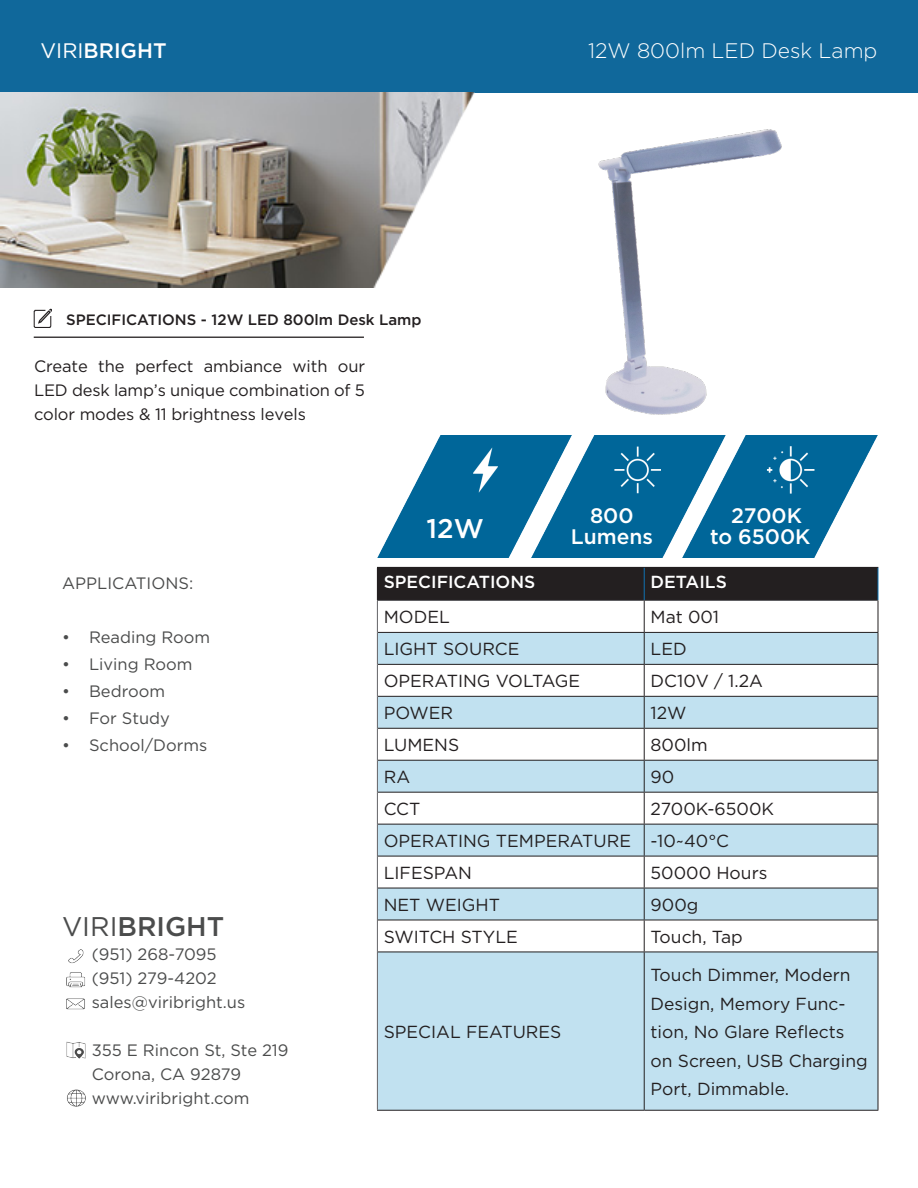
<style>
.page{position:relative;width:918px;height:1188px;background:#fff}
.page>*{position:absolute;margin:0;border:0;box-sizing:border-box;transform-origin:0 0}
.t1{font:500 27px "Gotham";color:#4b4c4c}
.SPECS_TEXT{font:500 27px "Gotham";color:#fff}
.SPECS_TEXT-2{font:500 21px "Gotham";color:#fff}
.SPECS_TEXT-3{font:300 21px "Gotham";color:#fff}
.SPECS_TEXT-4{font:17.4px/28.5px "Gotham";color:#231f20}
.SPECS_TEXT-5{font:500 17.4px "Gotham";color:#fff}
.SPECS_TEXT-6{font:16.5px/24px "Gotham";color:#4b4c4c}
.t2{font:16.5px/24px "Gotham";letter-spacing:-.01em;color:#231f20;text-align:justify}
.t3{font:500 15px "Gotham";color:#231f20}
.s1{font-weight:400}
</style>
<div class="page">
<div style="left:0;top:0;width:918px;height:93px;background:#10689b"></div>
<img style="left:66px;top:949px;width:19px;height:158px">
<img style="left:34px;top:308px;width:18px;height:20px">
<hr style="left:34px;top:337px;width:330px;height:1px;background:#231f20">
<img style="left:571px;top:435px;width:112px;height:123px">
<img style="left:683px;top:435px;width:194px;height:123px">
<img style="left:377px;top:435px;width:194px;height:123px">
<div style="left:377px;top:567px;width:267px;height:33px;background:#231f20"></div>
<div style="left:644px;top:567px;width:234px;height:33px;background:#231f20"></div>
<svg style="left:378px;top:633px;width:500px;height:477px;fill:#c1e1f0"></svg>
<hr style="left:378px;top:632px;width:266px;height:1px;background:#231f20">
<hr style="left:644px;top:632px;width:234px;height:1px;background:#231f20">
<hr style="left:378px;top:664px;width:266px;height:1px;background:#231f20">
<hr style="left:644px;top:664px;width:234px;height:1px;background:#231f20">
<hr style="left:378px;top:696px;width:266px;height:1px;background:#231f20">
<hr style="left:644px;top:696px;width:234px;height:1px;background:#231f20">
<hr style="left:378px;top:728px;width:266px;height:1px;background:#231f20">
<hr style="left:644px;top:728px;width:234px;height:1px;background:#231f20">
<hr style="left:378px;top:760px;width:266px;height:1px;background:#231f20">
<hr style="left:644px;top:760px;width:234px;height:1px;background:#231f20">
<hr style="left:378px;top:792px;width:266px;height:1px;background:#231f20">
<hr style="left:644px;top:792px;width:234px;height:1px;background:#231f20">
<hr style="left:378px;top:824px;width:266px;height:1px;background:#231f20">
<hr style="left:644px;top:824px;width:234px;height:1px;background:#231f20">
<hr style="left:378px;top:856px;width:266px;height:1px;background:#231f20">
<hr style="left:644px;top:856px;width:234px;height:1px;background:#231f20">
<hr style="left:378px;top:888px;width:266px;height:1px;background:#231f20">
<hr style="left:644px;top:888px;width:234px;height:1px;background:#231f20">
<hr style="left:378px;top:920px;width:266px;height:1px;background:#231f20">
<hr style="left:644px;top:920px;width:234px;height:1px;background:#231f20">
<hr style="left:378px;top:952px;width:266px;height:1px;background:#231f20">
<hr style="left:644px;top:952px;width:234px;height:1px;background:#231f20">
<hr style="left:377px;top:1110px;width:267px;height:1px;background:#231f20">
<hr style="left:644px;top:1110px;width:234px;height:1px;background:#231f20">
<hr style="left:644px;top:601px;width:1px;height:31px;background:#231f20">
<hr style="left:644px;top:633px;width:1px;height:31px;background:#231f20">
<hr style="left:644px;top:665px;width:1px;height:31px;background:#231f20">
<hr style="left:644px;top:697px;width:1px;height:31px;background:#231f20">
<hr style="left:644px;top:729px;width:1px;height:31px;background:#231f20">
<hr style="left:644px;top:761px;width:1px;height:31px;background:#231f20">
<hr style="left:644px;top:793px;width:1px;height:31px;background:#231f20">
<hr style="left:644px;top:825px;width:1px;height:31px;background:#231f20">
<hr style="left:644px;top:856px;width:1px;height:32px;background:#231f20">
<hr style="left:644px;top:888px;width:1px;height:32px;background:#231f20">
<hr style="left:644px;top:920px;width:1px;height:32px;background:#231f20">
<hr style="left:644px;top:952px;width:1px;height:158px;background:#231f20">
<hr style="left:644px;top:568px;width:1px;height:32px;background:#1073b2">
<hr style="left:878px;top:568px;width:1px;height:32px;background:#1073b2">
<hr style="left:878px;top:601px;width:1px;height:31px;background:#231f20">
<hr style="left:878px;top:633px;width:1px;height:31px;background:#231f20">
<hr style="left:878px;top:665px;width:1px;height:31px;background:#231f20">
<hr style="left:878px;top:697px;width:1px;height:31px;background:#231f20">
<hr style="left:878px;top:729px;width:1px;height:31px;background:#231f20">
<hr style="left:878px;top:761px;width:1px;height:31px;background:#231f20">
<hr style="left:878px;top:793px;width:1px;height:31px;background:#231f20">
<hr style="left:878px;top:825px;width:1px;height:31px;background:#231f20">
<hr style="left:878px;top:856px;width:1px;height:32px;background:#231f20">
<hr style="left:878px;top:888px;width:1px;height:32px;background:#231f20">
<hr style="left:878px;top:920px;width:1px;height:32px;background:#231f20">
<hr style="left:878px;top:952px;width:1px;height:158px;background:#231f20">
<hr style="left:377px;top:600px;width:267px;height:1px;background:#636366">
<hr style="left:377px;top:601px;width:1px;height:31px;background:#636366">
<hr style="left:644px;top:600px;width:234px;height:1px;background:#636366">
<hr style="left:377px;top:632px;width:1px;height:32px;background:#636366">
<hr style="left:377px;top:664px;width:1px;height:32px;background:#636366">
<hr style="left:377px;top:696px;width:1px;height:32px;background:#636366">
<hr style="left:377px;top:728px;width:1px;height:32px;background:#636366">
<hr style="left:377px;top:760px;width:1px;height:32px;background:#636366">
<hr style="left:377px;top:792px;width:1px;height:32px;background:#636366">
<hr style="left:377px;top:824px;width:1px;height:32px;background:#636366">
<hr style="left:377px;top:856px;width:1px;height:32px;background:#636366">
<hr style="left:377px;top:888px;width:1px;height:32px;background:#636366">
<hr style="left:377px;top:920px;width:1px;height:32px;background:#636366">
<hr style="left:377px;top:952px;width:1px;height:158px;background:#636366">
<img style="left:0;top:93px;width:475px;height:195px">
<img style="left:598px;top:129px;width:184px;height:286px">
<p class="SPECS_TEXT-2" style="left:40px;top:36px;width:128px"><span class="s1">VIRI</span>BRIGHT</p>
<p class="t3" style="left:66px;top:310px;width:357px">SPECIFICATIONS - 12W LED 800lm Desk Lamp</p>
<p class="t2" style="left:34px;top:354px;width:333px">Create the perfect ambiance with our LED desk lamp’s unique combination of 5 color modes &amp; 11 brightness levels</p>
<p class="SPECS_TEXT-3" style="left:588px;top:37px;width:291px">12W 800lm LED Desk Lamp</p>
<p class="SPECS_TEXT-6" style="left:62px;top:571px;width:133px">APPLICATIONS:</p>
<p class="SPECS_TEXT-6" style="left:62px;top:625px;width:150px">• Reading Room</p>
<p class="SPECS_TEXT-6" style="left:62px;top:652px;width:132px">• Living Room</p>
<p class="SPECS_TEXT-6" style="left:62px;top:679px;width:104px">• Bedroom</p>
<p class="SPECS_TEXT-6" style="left:62px;top:706px;width:109px">• For Study</p>
<p class="SPECS_TEXT-6" style="left:62px;top:733px;width:147px">• School/Dorms</p>
<h1 class="t1" style="left:62px;top:909px;width:164px"><span class="s1">VIRI</span>BRIGHT</h1>
<p class="SPECS_TEXT-6" style="left:92px;top:942px;width:155px">(951) 268-7095 (951) 279-4202 sales@viribright.us</p>
<p class="SPECS_TEXT-6" style="left:92px;top:1038px;width:198px">355 E Rincon St, Ste 219<br>Corona, CA 92879 www.viribright.com</p>
<p class="SPECS_TEXT-2" style="left:590px;top:502px;width:45px">800</p>
<p class="SPECS_TEXT-2" style="left:571px;top:523px;width:84px">Lumens</p>
<p class="SPECS_TEXT-2" style="left:731px;top:502px;width:72px">2700K</p>
<p class="SPECS_TEXT" style="left:426px;top:511px;width:59px">12W</p>
<p class="SPECS_TEXT-2" style="left:710px;top:523px;width:102px">to 6500K</p>
<p class="SPECS_TEXT-5" style="left:384px;top:570px;width:153px">SPECIFICATIONS</p>
<p class="SPECS_TEXT-5" style="left:651px;top:570px;width:78px">DETAILS</p>
<p class="SPECS_TEXT-4" style="left:384px;top:603px;width:68px">MODEL</p>
<p class="SPECS_TEXT-4" style="left:651px;top:603px;width:70px">Mat 001</p>
<p class="SPECS_TEXT-4" style="left:384px;top:635px;width:137px">LIGHT SOURCE</p>
<p class="SPECS_TEXT-4" style="left:651px;top:635px;width:38px">LED</p>
<p class="SPECS_TEXT-4" style="left:384px;top:667px;width:198px">OPERATING VOLTAGE</p>
<p class="SPECS_TEXT-4" style="left:651px;top:667px;width:114px">DC10V / 1.2A</p>
<p class="SPECS_TEXT-4" style="left:384px;top:698px;width:71px">POWER</p>
<p class="SPECS_TEXT-4" style="left:651px;top:698px;width:38px">12W</p>
<p class="SPECS_TEXT-4" style="left:384px;top:730px;width:77px">LUMENS</p>
<p class="SPECS_TEXT-4" style="left:651px;top:730px;width:59px">800lm</p>
<p class="SPECS_TEXT-4" style="left:384px;top:762px;width:28px">RA</p>
<p class="SPECS_TEXT-4" style="left:651px;top:762px;width:25px">90</p>
<p class="SPECS_TEXT-4" style="left:384px;top:794px;width:38px">CCT</p>
<p class="SPECS_TEXT-4" style="left:651px;top:794px;width:125px">2700K-6500K</p>
<p class="SPECS_TEXT-4" style="left:384px;top:826px;width:249px">OPERATING TEMPERATURE</p>
<p class="SPECS_TEXT-4" style="left:651px;top:826px;width:80px">-10~40°C</p>
<p class="SPECS_TEXT-4" style="left:384px;top:858px;width:90px">LIFESPAN</p>
<p class="SPECS_TEXT-4" style="left:651px;top:858px;width:118px">50000 Hours</p>
<p class="SPECS_TEXT-4" style="left:384px;top:890px;width:118px">NET WEIGHT</p>
<p class="SPECS_TEXT-4" style="left:651px;top:890px;width:49px">900g</p>
<p class="SPECS_TEXT-4" style="left:384px;top:922px;width:136px">SWITCH STYLE</p>
<p class="SPECS_TEXT-4" style="left:651px;top:922px;width:94px">Touch, Tap</p>
<p class="SPECS_TEXT-4" style="left:384px;top:1017px;width:179px">SPECIAL FEATURES</p>
<p class="SPECS_TEXT-4" style="left:651px;top:960px;width:219px">Touch Dimmer, Modern<br>Design, Memory Func&shy;tion, No Glare Reflects on Screen, USB Charging<br>Port, Dimmable.</p>
</div>
